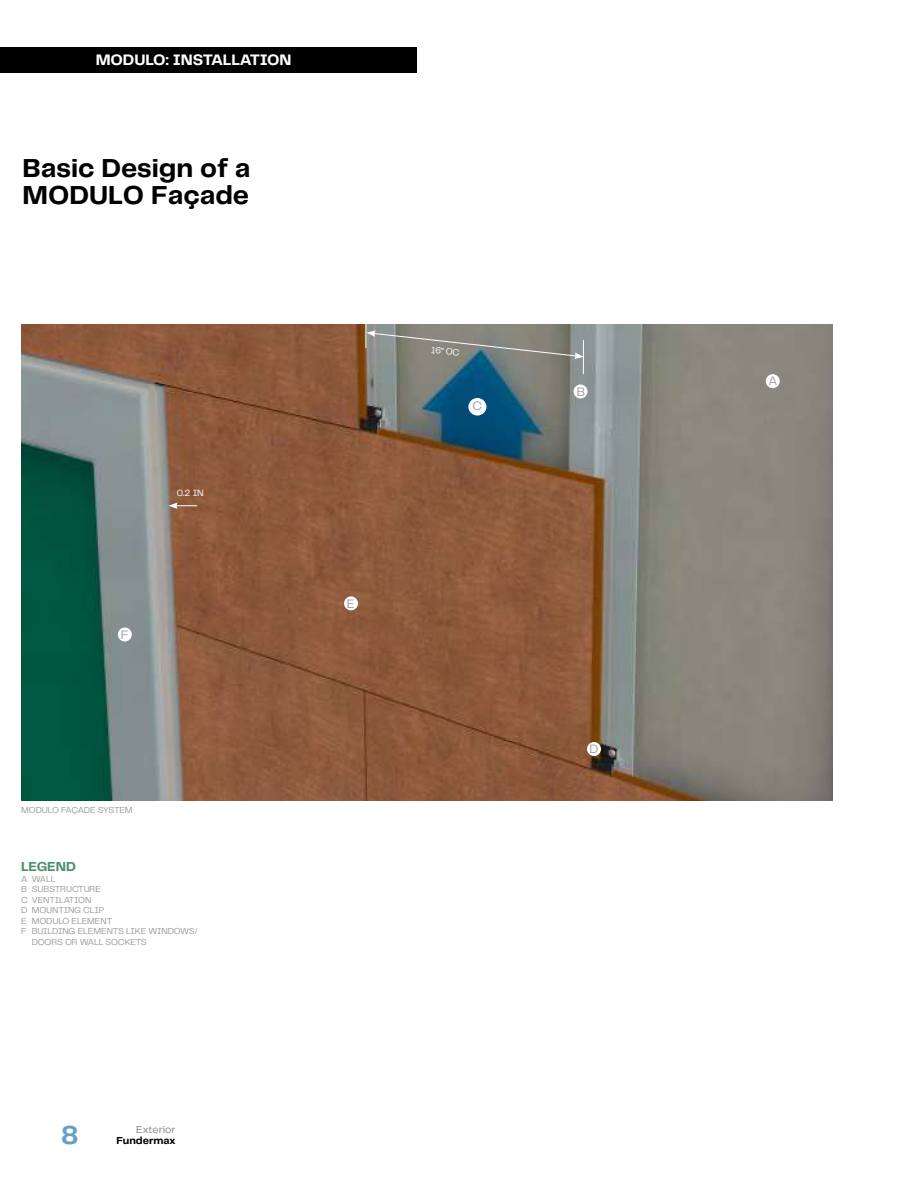
<style>
.page{position:relative;width:918px;height:1188px;background:#fff}
.page>*{position:absolute;margin:0;border:0;box-sizing:border-box;transform-origin:0 0}
.t1{font:700 27px/27px "Telegraf";color:#000}
.t2{font:700 27px "Telegraf";color:#68a0c5}
.t3{font:700 15.75px "Telegraf";letter-spacing:-.01em;color:#fff}
.t4{font:700 13.5px "Telegraf";color:#4b906f}
.t5{font:12.6px "Telegraf";color:#9c9c9d}
.t6{font:700 10.5px "Telegraf";color:#000}
.t7{font:10.5px "Telegraf";color:#84837c}
.t8{font:9.3px "Telegraf";color:#fff}
.t9{font:9px "Telegraf";letter-spacing:-.015em;color:#9c9c9d}
</style>
<div class="page">
<div style="left:0;top:47px;width:417px;height:25px;background:#000"></div>
<img style="left:22px;top:324px;width:811px;height:476px">
<svg style="left:366px;top:330px;width:218px;height:29px;background:#888a83"></svg>
<hr style="left:366px;top:315px;width:1px;height:33px;background:#fff">
<hr style="left:583px;top:340px;width:1px;height:34px;background:#fff">
<svg style="left:169px;top:502px;width:28px;height:7px"></svg>
<div style="left:766px;top:374px;width:14px;height:14px;background:#fff;border-radius:50%"></div>
<div style="left:118px;top:628px;width:14px;height:13px;background:#fff;border-radius:50%"></div>
<div style="left:468px;top:398px;width:18px;height:18px;background:#fff;border-radius:50%"></div>
<div style="left:344px;top:596px;width:14px;height:14px;background:#fff;border-radius:50%"></div>
<div style="left:587px;top:742px;width:14px;height:14px;background:#fff;border-radius:50%"></div>
<div style="left:574px;top:385px;width:13px;height:13px;background:#fff;border-radius:50%"></div>
<h2 class="t3" style="left:96px;top:52px;width:197px">MODULO: INSTALLATION</h2>
<h1 class="t1" style="left:23px;top:156px;width:230px">Basic Design of a<br>MODULO Façade</h1>
<p class="t8" style="left:177px;top:489px;width:28px">0.2 IN</p>
<h3 class="t5" style="left:121px;top:629px;width:9px">F</h3>
<p class="t9" style="left:21px;top:806px;width:113px">MODULO FAÇADE SYSTEM</p>
<h3 class="t4" style="left:21px;top:861px;width:56px">LEGEND</h3>
<p class="t9" style="left:21px;top:875px;width:36px">A WALL</p>
<p class="t9" style="left:21px;top:885px;width:81px">B SUBSTRUCTURE</p>
<p class="t9" style="left:21px;top:896px;width:72px">C VENTILATION</p>
<p class="t9" style="left:21px;top:906px;width:85px">D MOUNTING CLIP</p>
<p class="t9" style="left:21px;top:917px;width:93px">E MODULO ELEMENT</p>
<p class="t9" style="left:21px;top:927px;width:178px">F BUILDING ELEMENTS LIKE WINDOWS/</p>
<p class="t9" style="left:32px;top:938px;width:117px">DOORS OR WALL SOCKETS</p>
<h1 class="t2" style="left:61px;top:1123px;width:19px">8</h1>
<p class="t7" style="left:136px;top:1125px;width:41px">Exterior</p>
<p class="t6" style="left:116px;top:1135px;width:61px">Fundermax</p>
<h3 class="t5" style="left:347px;top:598px;width:9px">E</h3>
<p class="t8" style="left:432px;top:346px;width:30px;rotate:6deg">16" OC</p>
<h3 class="t5" style="left:472px;top:400px;width:11px">C</h3>
<h3 class="t5" style="left:577px;top:386px;width:10px">B</h3>
<h3 class="t5" style="left:589px;top:744px;width:10px">D</h3>
<h3 class="t5" style="left:768px;top:375px;width:10px">A</h3>
</div>
